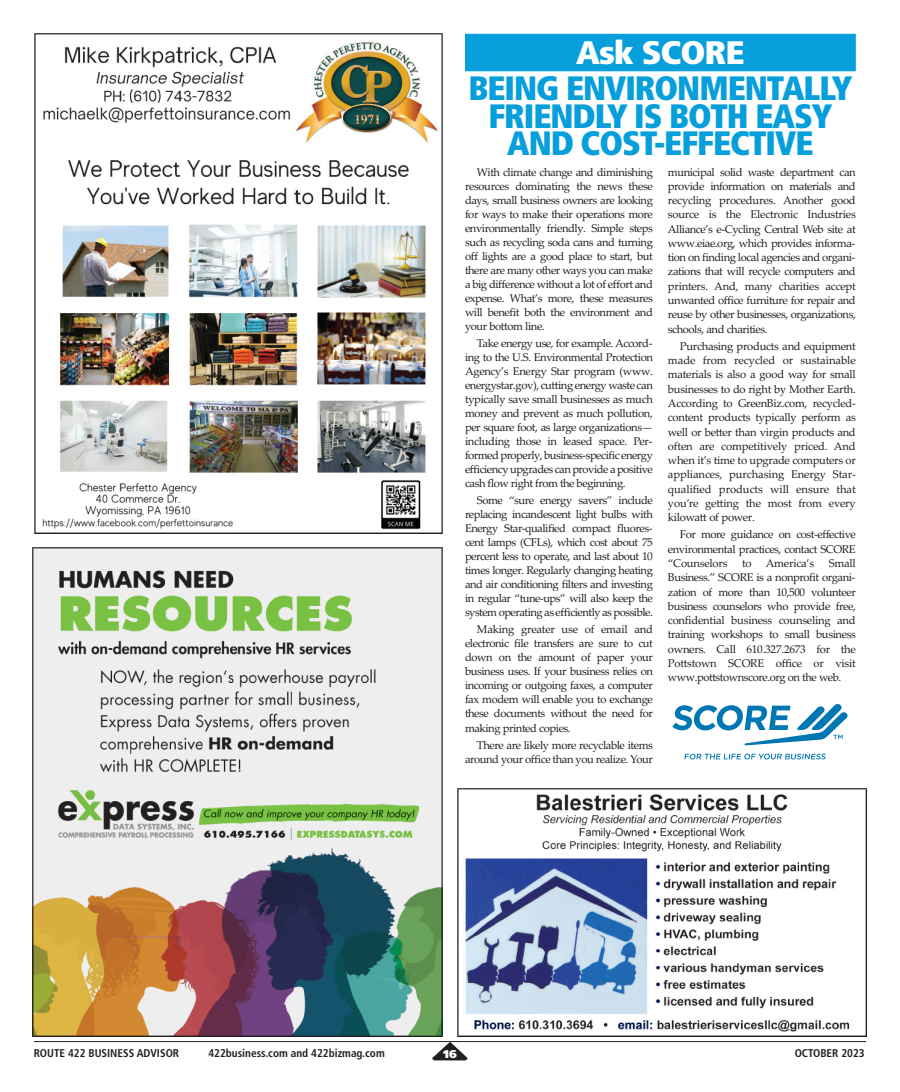
<style>
.page{position:relative;width:900px;height:1092px;background:#fff}
.page>*{position:absolute;margin:0;border:0;box-sizing:border-box;transform-origin:0 0}
.t1{font:900 condensed 33.75px/27.5px "Frutiger";letter-spacing:-.03em;color:#069edb;text-align:center}
.t2{font:900 condensed 32.5px "Frutiger";letter-spacing:-.03em;color:#fff;scale:1.1 1}
.t3{font:11.25px/14px "Palatino Linotype";letter-spacing:-.04em;color:#231f20;text-align:justify}
.t4{font:700 condensed 11.25px "Frutiger";color:#231f20}
.t5{font:11.25px "Palatino Linotype";letter-spacing:-.02em;color:#231f20}
.t6{font:900 11.25px "Frutiger";color:#fff}
</style>
<div class="page">
<hr style="left:34px;top:1041px;width:832px;height:1px;background:#231f20">
<svg style="left:432px;top:1041px;width:36px;height:19px"></svg>
<div style="left:465px;top:34px;width:391px;height:37px;background:#069edb"></div>
<svg style="left:684px;top:753px;width:142px;height:6px"></svg>
<svg style="left:672px;top:704px;width:176px;height:41px"></svg>
<img style="left:33px;top:547px;width:409px;height:489px">
<img style="left:34px;top:34px;width:408px;height:499px">
<img style="left:457px;top:788px;width:409px;height:248px">
<h2 class="t2" style="left:576px;top:39px;width:155px">Ask SCORE</h2>
<h1 class="t1" style="left:468px;top:78px;width:385px">BEING ENVIRONMENTALLY<br>FRIENDLY IS BOTH EASY<br>AND COST-EFFECTIVE</h1>
<p class="t3" style="left:465px;top:165px;width:189px;text-indent:12px">With climate change and diminishing resources dominating the news these days, small business owners are looking for ways to make their operations more environmentally friendly. Simple steps such as recycling soda cans and turning off lights are a good place to start, but there are many other ways you can make a big difference without a lot of effort and expense. What’s more, these measures will benefit both the environment and your bottom line.</p>
<p class="t3" style="left:465px;top:336px;width:189px;text-indent:12px">Take energy use, for example. Accord&shy;ing to the U.S. Environmental Protection Agency’s Energy Star program (www. energystar.gov), cutting energy waste can typically save small businesses as much money and prevent as much pollution, per square foot, as large organizations— including those in leased space. Per&shy;formed properly, business-specific energy efficiency upgrades can provide a positive cash flow right from the beginning.</p>
<p class="t3" style="left:465px;top:493px;width:189px;text-indent:12px">Some “sure energy savers” include replacing incandescent light bulbs with Energy Star-qualified compact fluores&shy;cent lamps (CFLs), which cost about 75 percent less to operate, and last about 10 times longer. Regularly changing heating and air conditioning filters and investing in regular “tune-ups” will also keep the system operating as efficiently as possible.</p>
<p class="t3" style="left:465px;top:622px;width:189px;text-indent:12px">Making greater use of email and electronic file transfers are sure to cut down on the amount of paper your business uses. If your business relies on incoming or outgoing faxes, a computer fax modem will enable you to exchange these documents without the need for making printed copies.</p>
<p class="t3" style="left:465px;top:737px;width:189px;text-align:right">There are likely more recyclable items around your office than you realize. Your</p>
<p class="t3" style="left:668px;top:165px;width:189px">municipal solid waste department can provide information on materials and recycling procedures. Another good source is the Electronic Industries Alliance’s e-Cycling Central Web site at www.eiae.org, which provides informa&shy;tion on finding local agencies and organi&shy;zations that will recycle computers and printers. And, many charities accept unwanted office furniture for repair and reuse by other businesses, organizations, schools, and charities.</p>
<p class="t3" style="left:668px;top:339px;width:189px;text-indent:12px">Purchasing products and equipment made from recycled or sustainable materials is also a good way for small businesses to do right by Mother Earth.<br>According to GreenBiz.com, recycled&shy;content products typically perform as well or better than virgin products and often are competitively priced. And when it’s time to upgrade computers or appliances, purchasing Energy Star&shy;qualified products will ensure that you’re getting the most from every kilowatt of power.</p>
<p class="t3" style="left:668px;top:527px;width:189px;text-indent:12px">For more guidance on cost-effective environmental practices, contact SCORE “Counselors</p>
<p class="t3" style="left:668px;top:556px;width:189px;text-indent:161px">Small Business.” SCORE is a nonprofit organi&shy;zation of more than 10,500 volunteer business counselors who provide free, confidential business counseling and training workshops to small business owners. Call 610.327.2673 for the Pottstown SCORE office or visit www.pottstownscore.org on the web.</p>
<p class="t3" style="left:742px;top:556px;width:11px">to</p>
<p class="t5" style="left:766px;top:556px;width:50px">America’s</p>
<p class="t4" style="left:34px;top:1048px;width:147px">ROUTE 422 BUSINESS ADVISOR</p>
<p class="t4" style="left:208px;top:1048px;width:178px">422business.com and 422bizmag.com</p>
<p class="t6" style="left:443px;top:1049px;width:15px">16</p>
<p class="t4" style="left:795px;top:1048px;width:72px">OCTOBER 2023</p>
</div>
